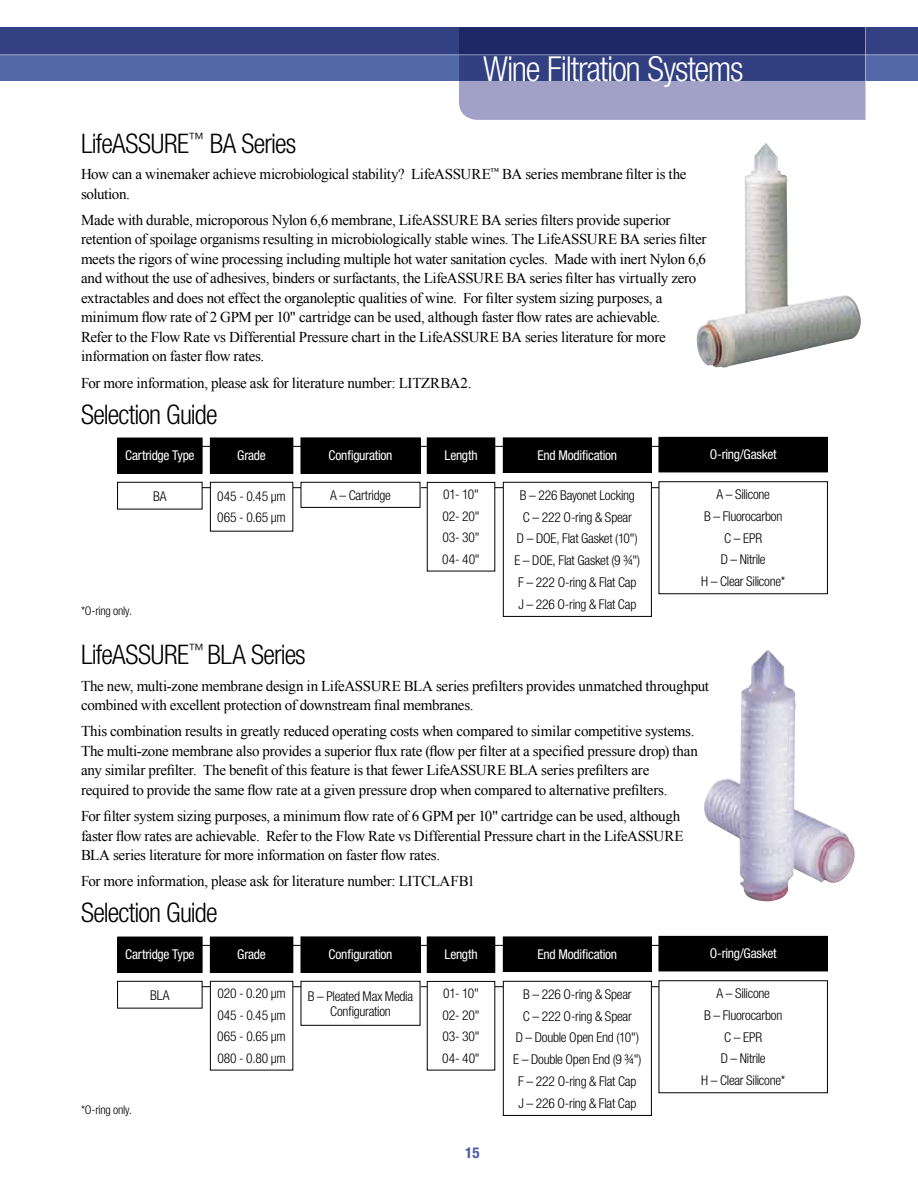
<style>
.page{position:relative;width:918px;height:1188px;background:#fff}
.page>*{position:absolute;margin:0;border:0;box-sizing:border-box;transform-origin:0 0}
.t1{font:300 condensed 34.5px "Helvetica Neue LT Std";letter-spacing:-.035em;color:#fff}
.t2{font:300 condensed 27px "Helvetica Neue LT Std";letter-spacing:-.03em;color:#000}
.t3{font:15px/19.5px "Times New Roman";letter-spacing:-.02em;color:#000}
.t4{font:700 condensed 15px "Helvetica Neue LT Std";color:#4859a3}
.t5{font:300 condensed 13.5px/21.8px "Helvetica Neue LT Std";letter-spacing:-.02em;color:#000;text-align:center}
.t6{font:condensed 13.5px "Helvetica Neue LT Std";letter-spacing:-.015em;color:#fff}
.t7{font:300 condensed 13.5px/21.8px "Helvetica Neue LT Std";color:#000}
.t8{font:300 condensed 12px "Helvetica Neue LT Std";letter-spacing:-.015em;color:#000}
</style>
<div class="page">
<svg style="left:0;top:27px;width:918px;height:54px;background:#435493"></svg>
<svg style="left:459px;top:27px;width:407px;height:93px;background:#5b6297"></svg>
<hr style="left:0;top:54px;width:918px;height:1px;background:#fff">
<hr style="left:865px;top:26px;width:1px;height:55px;background:#fff">
<img style="left:696px;top:143px;width:165px;height:225px">
<img style="left:704px;top:650px;width:151px;height:252px">
<hr style="left:124px;top:986px;width:692px;height:1px;background:#000">
<div style="left:118px;top:937px;width:84px;height:35px;background:#000"></div>
<div style="left:117px;top:937px;width:85px;height:36px;border:1px solid #000"></div>
<div style="left:210px;top:937px;width:83px;height:35px;background:#000"></div>
<div style="left:210px;top:937px;width:83px;height:36px;border:1px solid #000"></div>
<div style="left:210px;top:981px;width:83px;height:89px;background:#fff"></div>
<div style="left:210px;top:981px;width:83px;height:89px;border:1px solid #000"></div>
<div style="left:503px;top:981px;width:148px;height:134px;background:#fff"></div>
<div style="left:503px;top:981px;width:149px;height:135px;border:1px solid #000"></div>
<div style="left:659px;top:981px;width:168px;height:112px;background:#fff"></div>
<div style="left:118px;top:981px;width:84px;height:27px;background:#fff"></div>
<div style="left:117px;top:981px;width:85px;height:28px;border:1px solid #000"></div>
<div style="left:301px;top:981px;width:119px;height:44px;background:#fff"></div>
<div style="left:301px;top:981px;width:119px;height:45px;border:1px solid #000"></div>
<div style="left:427px;top:981px;width:68px;height:89px;background:#fff"></div>
<div style="left:503px;top:937px;width:148px;height:35px;background:#000"></div>
<div style="left:659px;top:936px;width:168px;height:35px;background:#000"></div>
<div style="left:301px;top:937px;width:119px;height:35px;background:#000"></div>
<div style="left:301px;top:937px;width:119px;height:36px;border:1px solid #000"></div>
<div style="left:427px;top:937px;width:68px;height:35px;background:#000"></div>
<div style="left:427px;top:937px;width:68px;height:36px;border:1px solid #000"></div>
<hr style="left:163px;top:945px;width:651px;height:1px;background:#000">
<hr style="left:124px;top:487px;width:692px;height:1px;background:#000">
<div style="left:118px;top:438px;width:84px;height:35px;background:#000"></div>
<div style="left:117px;top:438px;width:85px;height:36px;border:1px solid #000"></div>
<div style="left:210px;top:438px;width:83px;height:35px;background:#000"></div>
<div style="left:210px;top:438px;width:83px;height:36px;border:1px solid #000"></div>
<div style="left:210px;top:482px;width:83px;height:49px;background:#fff"></div>
<div style="left:210px;top:482px;width:83px;height:50px;border:1px solid #000"></div>
<div style="left:503px;top:482px;width:148px;height:134px;background:#fff"></div>
<div style="left:503px;top:482px;width:149px;height:135px;border:1px solid #000"></div>
<div style="left:659px;top:482px;width:168px;height:112px;background:#fff"></div>
<div style="left:659px;top:481px;width:169px;height:113px;border:1px solid #000"></div>
<div style="left:118px;top:482px;width:84px;height:27px;background:#fff"></div>
<div style="left:117px;top:482px;width:85px;height:27px;border:1px solid #000"></div>
<div style="left:301px;top:482px;width:119px;height:25px;background:#fff"></div>
<div style="left:301px;top:482px;width:119px;height:26px;border:1px solid #000"></div>
<div style="left:427px;top:482px;width:68px;height:89px;background:#fff"></div>
<div style="left:503px;top:438px;width:148px;height:34px;background:#000"></div>
<div style="left:503px;top:438px;width:149px;height:35px;border:1px solid #000"></div>
<div style="left:659px;top:437px;width:168px;height:35px;background:#000"></div>
<div style="left:301px;top:438px;width:119px;height:35px;background:#000"></div>
<div style="left:301px;top:438px;width:119px;height:36px;border:1px solid #000"></div>
<div style="left:427px;top:438px;width:68px;height:35px;background:#000"></div>
<div style="left:427px;top:438px;width:68px;height:36px;border:1px solid #000"></div>
<hr style="left:163px;top:446px;width:651px;height:1px;background:#000">
<h1 class="t1" style="left:483px;top:49px;width:262px">Wine Filtration Systems</h1>
<h2 class="t2" style="left:81px;top:128px;width:217px">LifeASSURE<sup>™</sup> BA Series</h2>
<p class="t3" style="left:81px;top:164px;width:607px">How can a winemaker achieve microbiological stability? LifeASSURE<sup>™</sup> BA series membrane filter is the solution.</p>
<p class="t3" style="left:81px;top:210px;width:627px">Made with durable, microporous Nylon 6,6 membrane, LifeASSURE BA series filters provide superior retention of spoilage organisms resulting in microbiologically stable wines. The LifeASSURE BA series filter meets the rigors of wine processing including multiple hot water sanitation cycles. Made with inert Nylon 6,6 and without the use of adhesives, binders or surfactants, the LifeASSURE BA series filter has virtually zero extractables and does not effect the organoleptic qualities of wine. For filter system sizing purposes, a minimum flow rate of 2 GPM per 10" cartridge can be used, although faster flow rates are achievable.<br>Refer to the Flow Rate vs Differential Pressure chart in the LifeASSURE BA series literature for more information on faster flow rates.</p>
<p class="t3" style="left:81px;top:373px;width:392px">For more information, please ask for literature number: LITZRBA2.</p>
<h2 class="t2" style="left:81px;top:398px;width:138px">Selection Guide</h2>
<p class="t6" style="left:328px;top:448px;width:66px">Configuration</p>
<p class="t6" style="left:444px;top:448px;width:35px">Length</p>
<p class="t6" style="left:538px;top:447px;width:81px">End Modification</p>
<p class="t6" style="left:710px;top:447px;width:68px">O-ring/Gasket</p>
<p class="t6" style="left:125px;top:448px;width:71px">Cartridge Type</p>
<p class="t6" style="left:237px;top:448px;width:30px">Grade</p>
<p class="t7" style="left:217px;top:485px;width:70px">045 - 0.45 μm<br>065 - 0.65 μm</p>
<p class="t5" style="left:514px;top:484px;width:127px">B – 226 Bayonet Locking<br>C – 222 O-ring &amp; Spear<br>D – DOE, Flat Gasket (10")<br>E – DOE, Flat Gasket (9 ¾")<br>F – 222 O-ring &amp; Flat Cap<br>J – 226 O-ring &amp; Flat Cap</p>
<p class="t5" style="left:701px;top:483px;width:86px">A – Silicone<br>B – Fluorocarbon<br>C – EPR<br>D – Nitrile<br>H – Clear Silicone*</p>
<p class="t5" style="left:153px;top:485px;width:15px">BA</p>
<p class="t5" style="left:330px;top:484px;width:62px">A – Cartridge</p>
<p class="t5" style="left:442px;top:483px;width:39px;text-align:justify">01- 10" 02- 20" 03- 30" 04- 40"</p>
<p class="t8" style="left:81px;top:603px;width:52px">*O-ring only.</p>
<h2 class="t2" style="left:81px;top:639px;width:226px">LifeASSURE<sup>™</sup> BLA Series</h2>
<p class="t3" style="left:81px;top:676px;width:630px">The new, multi-zone membrane design in LifeASSURE BLA series prefilters provides unmatched throughput combined with excellent protection of downstream final membranes.</p>
<p class="t3" style="left:81px;top:721px;width:618px">This combination results in greatly reduced operating costs when compared to similar competitive systems.<br>The multi-zone membrane also provides a superior flux rate (flow per filter at a specified pressure drop) than any similar prefilter. The benefit of this feature is that fewer LifeASSURE BLA series prefilters are required to provide the same flow rate at a given pressure drop when compared to alternative prefilters.</p>
<p class="t3" style="left:81px;top:806px;width:604px">For filter system sizing purposes, a minimum flow rate of 6 GPM per 10" cartridge can be used, although faster flow rates are achievable. Refer to the Flow Rate vs Differential Pressure chart in the LifeASSURE<br>BLA series literature for more information on faster flow rates.</p>
<p class="t3" style="left:81px;top:871px;width:395px">For more information, please ask for literature number: LITCLAFB1</p>
<h2 class="t2" style="left:81px;top:897px;width:138px">Selection Guide</h2>
<p class="t6" style="left:328px;top:947px;width:66px">Configuration</p>
<p class="t6" style="left:444px;top:947px;width:35px">Length</p>
<p class="t6" style="left:538px;top:946px;width:81px">End Modification</p>
<p class="t6" style="left:710px;top:946px;width:68px">O-ring/Gasket</p>
<p class="t6" style="left:125px;top:947px;width:71px">Cartridge Type</p>
<p class="t6" style="left:237px;top:947px;width:30px">Grade</p>
<p class="t5" style="left:217px;top:982px;width:70px;text-align:justify">020 - 0.20 μm 045 - 0.45 μm 065 - 0.65 μm 080 - 0.80 μm</p>
<p class="t5" style="left:513px;top:983px;width:130px">B – 226 O-ring &amp; Spear<br>C – 222 O-ring &amp; Spear<br>D – Double Open End (10")<br>E – Double Open End (9 ¾")<br>F – 222 O-ring &amp; Flat Cap<br>J – 226 O-ring &amp; Flat Cap</p>
<p class="t5" style="left:701px;top:982px;width:86px">A – Silicone<br>B – Fluorocarbon<br>C – EPR<br>D – Nitrile<br>H – Clear Silicone*</p>
<p class="t5" style="left:150px;top:984px;width:21px">BLA</p>
<p class="t5" style="left:308px;top:988px;width:107px;line-height:15px">B – Pleated Max Media<br>Configuration</p>
<p class="t5" style="left:442px;top:982px;width:39px;text-align:justify">01- 10" 02- 20" 03- 30" 04- 40"</p>
<p class="t8" style="left:81px;top:1102px;width:52px">*O-ring only.</p>
<p class="t4" style="left:465px;top:1144px;width:16px">15</p>
</div>
